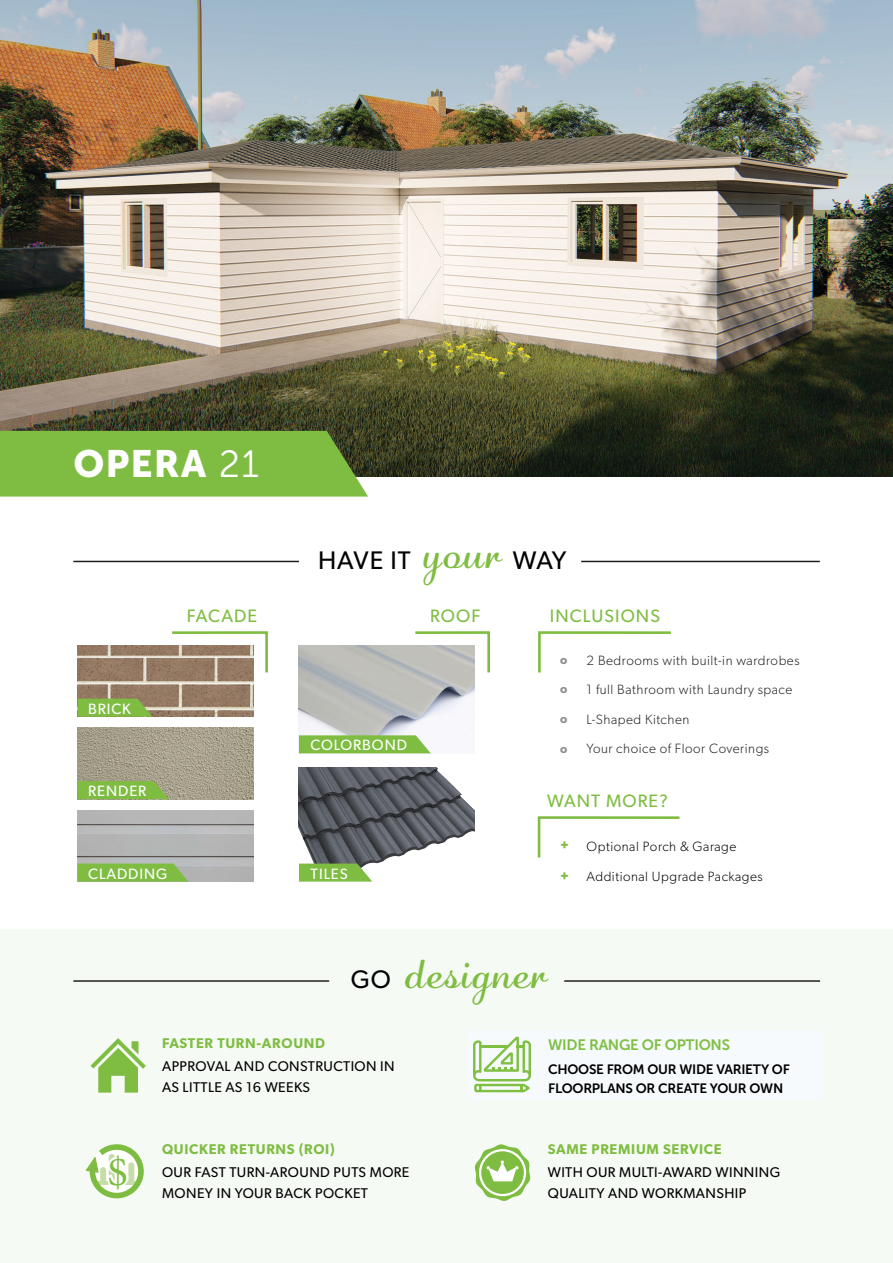
<style>
.page{position:relative;width:893px;height:1263px;background:#fff}
.page>*{position:absolute;margin:0;border:0;box-sizing:border-box;transform-origin:0 0}
.t1{font:48px "Adage Script JF";letter-spacing:.04em;color:#7fbd42}
.t2{font:44.25px "Minion Pro";color:#7fbd42}
.t3{font:37.8px "Museo Sans 900";letter-spacing:.03em;color:#fff}
.t4{font:25.5px "Gibson";letter-spacing:.02em;color:#020304}
.t5{font:18px "Gibson";letter-spacing:.06em;color:#7fbd42}
.t6{font:15px "Gibson";letter-spacing:.06em;color:#fff}
.t7{font:15px "Museo Sans 700";letter-spacing:-.02em;color:#7fbf42}
.t8{font:14.1px/21px "Gibson";letter-spacing:.03em;color:#000}
.t9{font:600 14.1px "Gibson";letter-spacing:.05em;color:#7fbd42}
.t10{font:300 13.5px/29.7px "Gibson";letter-spacing:.04em;color:#231f20}
.t11{font:13.5px/19.5px "Museo Sans 700";letter-spacing:-.02em;color:#000}
.t12{font:300 13.5px "Gibson";letter-spacing:.04em;color:#000}
.t13{font:600 12.15px "Gibson";color:#8d8d8d}
.t14{font:700 12.15px "Gibson";color:#7fbd42}
.s1{font-family:"Museo Sans 300"}
.s2{font-family:"Adage Script JF";font-size:48px;color:#7fbd42}
.s3{color:#000}
.s4{font-family:"Gibson";font-size:25.5px;color:#020304}
</style>
<div class="page">
<img style="left:0;top:0;width:893px;height:476px">
<img style="left:78px;top:645px;width:175px;height:72px">
<img style="left:78px;top:728px;width:175px;height:71px">
<img style="left:78px;top:810px;width:175px;height:72px">
<img style="left:299px;top:645px;width:176px;height:90px">
<img style="left:299px;top:767px;width:176px;height:97px">
<svg style="left:78px;top:699px;width:74px;height:18px"></svg>
<svg style="left:78px;top:781px;width:91px;height:18px;background:#82ba48"></svg>
<svg style="left:78px;top:863px;width:110px;height:19px;background:#84bc4e"></svg>
<svg style="left:299px;top:735px;width:132px;height:18px;background:#88c150"></svg>
<svg style="left:299px;top:863px;width:73px;height:19px"></svg>
<svg style="left:0;top:431px;width:368px;height:66px;background:#7cb742"></svg>
<hr style="left:73px;top:561px;width:226px;height:1px;background:#231f20">
<hr style="left:581px;top:561px;width:239px;height:1px;background:#231f20">
<div style="left:0;top:929px;width:893px;height:334px;background:#f6faf4"></div>
<svg style="left:90px;top:1038px;width:56px;height:54px"></svg>
<svg style="left:474px;top:1144px;width:57px;height:57px"></svg>
<hr style="left:73px;top:980px;width:256px;height:2px;background:#231f20">
<hr style="left:564px;top:980px;width:256px;height:2px;background:#231f20">
<svg style="left:85px;top:1144px;width:59px;height:55px"></svg>
<svg style="left:537px;top:816px;width:143px;height:42px"></svg>
<svg style="left:538px;top:631px;width:133px;height:42px"></svg>
<svg style="left:413px;top:631px;width:77px;height:44px"></svg>
<svg style="left:170px;top:631px;width:98px;height:44px"></svg>
<div style="left:467px;top:1030px;width:355px;height:69px;background:#f6fafc"></div>
<svg style="left:473px;top:1037px;width:58px;height:56px"></svg>
<p class="t3" style="left:73px;top:443px;width:187px">OPERA <span class="s1">21</span></p>
<p class="t4" style="left:318px;top:545px;width:250px">HAVE IT <span class="s2">your</span> <span class="s3">WAY</span></p>
<p class="t6" style="left:88px;top:699px;width:44px">BRICK</p>
<p class="t6" style="left:88px;top:782px;width:60px">RENDER</p>
<p class="t6" style="left:88px;top:864px;width:81px">CLADDING</p>
<p class="t5" style="left:187px;top:605px;width:72px">FACADE</p>
<p class="t5" style="left:430px;top:605px;width:52px">ROOF</p>
<p class="t5" style="left:550px;top:605px;width:111px">INCLUSIONS</p>
<p class="t6" style="left:311px;top:736px;width:98px">COLORBOND</p>
<p class="t6" style="left:311px;top:864px;width:39px">TILES</p>
<p class="t13" style="left:560px;top:652px;width:9px">o</p>
<p class="t13" style="left:560px;top:682px;width:9px">o</p>
<p class="t13" style="left:560px;top:712px;width:9px">o</p>
<p class="t13" style="left:560px;top:741px;width:9px">o</p>
<p class="t10" style="left:587px;top:645px;width:214px">2 Bedrooms with built-in wardrobes<br>1 full Bathroom with Laundry space<br>L-Shaped Kitchen<br>Your choice of Floor Coverings</p>
<p class="t5" style="left:547px;top:790px;width:122px">WANT MORE?</p>
<p class="t14" style="left:560px;top:838px;width:10px">+</p>
<p class="t14" style="left:560px;top:868px;width:10px">+</p>
<p class="t12" style="left:587px;top:838px;width:151px">Optional Porch &amp; Garage</p>
<p class="t12" style="left:587px;top:868px;width:178px">Additional Upgrade Packages</p>
<p class="t1" style="left:351px;top:939px;width:197px"><span class="s4">GO</span> designer</p>
<p class="t2" style="left:107px;top:1142px;width:23px">$</p>
<p class="t9" style="left:162px;top:1035px;width:164px">FASTER TURN-AROUND</p>
<p class="t8" style="left:162px;top:1056px;width:234px">APPROVAL AND CONSTRUCTION IN<br>AS LITTLE AS 16 WEEKS</p>
<p class="t9" style="left:162px;top:1140px;width:174px">QUICKER RETURNS (ROI)</p>
<p class="t8" style="left:162px;top:1161px;width:249px">OUR FAST TURN-AROUND PUTS MORE<br>MONEY IN YOUR BACK POCKET</p>
<p class="t9" style="left:548px;top:1035px;width:147px">PAY LESS, GET MORE</p>
<p class="t7" style="left:548px;top:1036px;width:183px">WIDE RANGE OF OPTIONS</p>
<p class="t11" style="left:548px;top:1059px;width:243px">CHOOSE FROM OUR WIDE VARIETY OF<br>FLOORPLANS OR CREATE YOUR OWN</p>
<p class="t8" style="left:548px;top:1056px;width:259px">RECEIVE $4000 WORTH OF UPGRADES,<br>DISCOUNTS &amp; CASHBACK</p>
<p class="t9" style="left:548px;top:1140px;width:175px">SAME PREMIUM SERVICE</p>
<p class="t8" style="left:548px;top:1161px;width:234px">WITH OUR MULTI-AWARD WINNING<br>QUALITY AND WORKMANSHIP</p>
</div>
